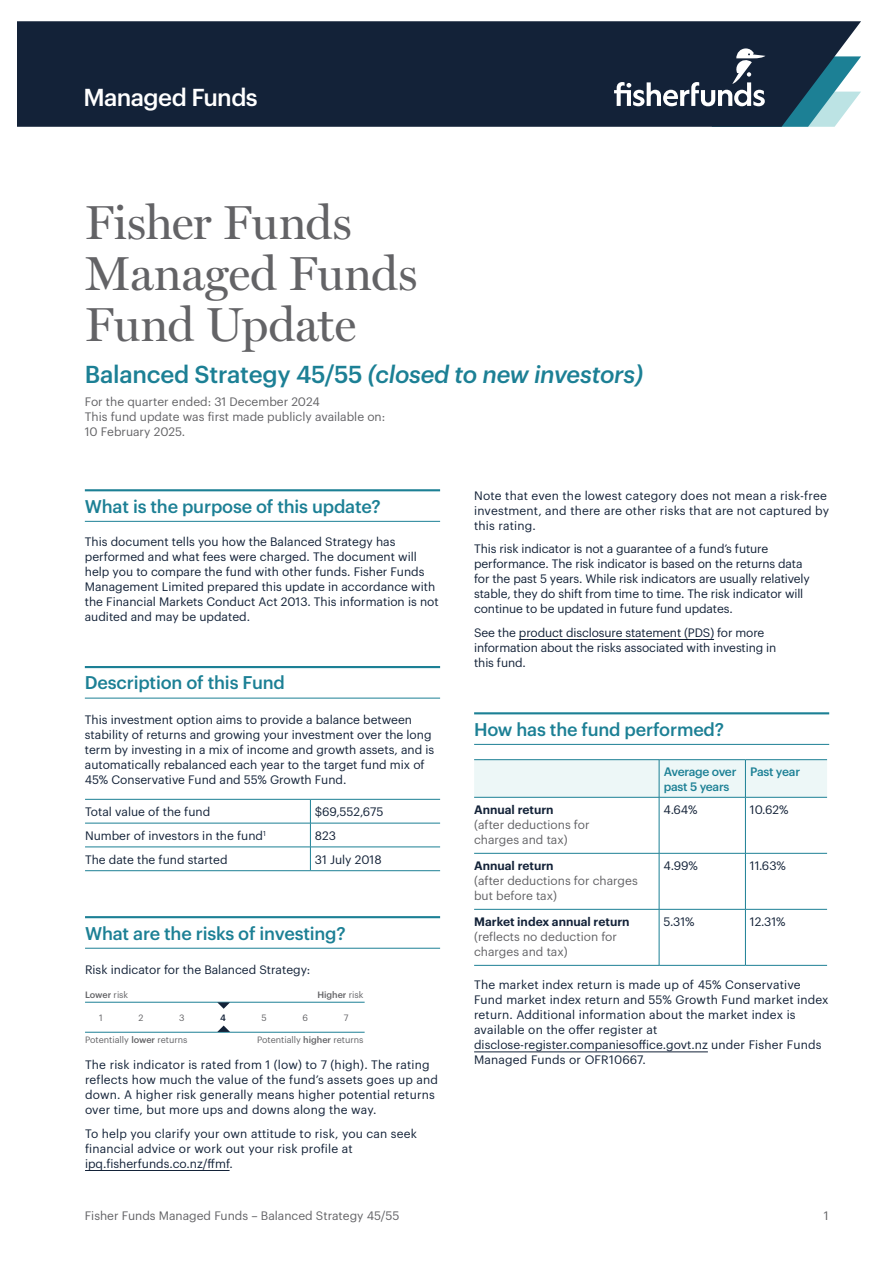
<style>
.page{position:relative;width:893px;height:1263px;background:#fff}
.page>*{position:absolute;margin:0;border:0;box-sizing:border-box;transform-origin:0 0}
.t1{font:48px/51px "Miller Display";letter-spacing:-.01em;color:#636366}
.t2{font:italic 500 24px "Graphik";letter-spacing:-.01em;color:#1c8095}
.t3{font:500 24px "Graphik";letter-spacing:-.025em;color:#fff}
.t4{font:500 18px "Graphik";letter-spacing:-.01em;color:#1c8095}
.t5{font:12px/15px "Graphik";color:#132238}
.t6{font:12px/15px "Graphik";color:#636366}
.t7{font:600 12px "Graphik";color:#132238}
.t8{font:500 12px/15px "Graphik";letter-spacing:-.02em;color:#1c8095}
.t9{font:9px "Graphik";color:#636366}
.t10{font:500 9px "Graphik";color:#636366}
.t11{font:500 9px "Graphik";color:#132238}
.s1{font-style:normal}
.s2{font-weight:400}
.s3{font-weight:500}
</style>
<div class="page">
<div style="left:17px;top:21px;width:844px;height:106px;background:#132238"></div>
<svg style="left:614px;top:48px;width:247px;height:79px;background:#405667"></svg>
<hr style="left:85px;top:489px;width:355px;height:2px;background:#1c8095">
<hr style="left:85px;top:521px;width:355px;height:1px;background:#1c8095">
<hr style="left:85px;top:666px;width:355px;height:2px;background:#1c8095">
<hr style="left:85px;top:698px;width:355px;height:1px;background:#1c8095">
<hr style="left:85px;top:799px;width:225px;height:1px;background:#1c8095">
<hr style="left:310px;top:799px;width:130px;height:1px;background:#1c8095">
<hr style="left:310px;top:823px;width:130px;height:1px;background:#1c8095">
<hr style="left:310px;top:847px;width:130px;height:1px;background:#1c8095">
<hr style="left:85px;top:870px;width:225px;height:1px;background:#1c8095">
<hr style="left:310px;top:870px;width:130px;height:1px;background:#1c8095">
<hr style="left:85px;top:823px;width:225px;height:1px;background:#1c8095">
<hr style="left:85px;top:847px;width:225px;height:1px;background:#1c8095">
<svg style="left:310px;top:799px;width:1px;height:71px"></svg>
<hr style="left:85px;top:916px;width:355px;height:2px;background:#1c8095">
<hr style="left:85px;top:948px;width:355px;height:1px;background:#1c8095">
<hr style="left:85px;top:1002px;width:280px;height:1px;background:#1c8095">
<hr style="left:85px;top:1032px;width:280px;height:1px;background:#1c8095">
<svg style="left:217px;top:1002px;width:13px;height:7px"></svg>
<svg style="left:217px;top:1025px;width:13px;height:7px"></svg>
<hr style="left:85px;top:1170px;width:145px;height:1px;background:#132238">
<hr style="left:474px;top:1051px;width:234px;height:1px;background:#132238">
<hr style="left:519px;top:639px;width:195px;height:1px;background:#132238">
<hr style="left:474px;top:712px;width:355px;height:2px;background:#1c8095">
<hr style="left:474px;top:744px;width:355px;height:1px;background:#1c8095">
<div style="left:474px;top:760px;width:353px;height:37px;background:#edf7f7"></div>
<hr style="left:474px;top:965px;width:185px;height:1px;background:#1c8095">
<hr style="left:745px;top:965px;width:82px;height:1px;background:#1c8095">
<hr style="left:474px;top:759px;width:185px;height:1px;background:#1c8095">
<hr style="left:745px;top:759px;width:82px;height:1px;background:#1c8095">
<hr style="left:474px;top:797px;width:185px;height:1px;background:#1c8095">
<hr style="left:745px;top:797px;width:82px;height:1px;background:#1c8095">
<hr style="left:474px;top:853px;width:185px;height:1px;background:#1c8095">
<hr style="left:745px;top:853px;width:82px;height:1px;background:#1c8095">
<hr style="left:474px;top:909px;width:185px;height:1px;background:#1c8095">
<hr style="left:745px;top:909px;width:82px;height:1px;background:#1c8095">
<hr style="left:659px;top:759px;width:86px;height:1px;background:#1c8095">
<hr style="left:659px;top:760px;width:1px;height:37px;background:#1c8095">
<hr style="left:745px;top:760px;width:1px;height:37px;background:#1c8095">
<hr style="left:659px;top:797px;width:86px;height:1px;background:#1c8095">
<hr style="left:659px;top:797px;width:1px;height:56px;background:#1c8095">
<hr style="left:745px;top:797px;width:1px;height:56px;background:#1c8095">
<hr style="left:659px;top:853px;width:86px;height:1px;background:#1c8095">
<hr style="left:659px;top:853px;width:1px;height:56px;background:#1c8095">
<hr style="left:745px;top:853px;width:1px;height:56px;background:#1c8095">
<hr style="left:659px;top:909px;width:86px;height:1px;background:#1c8095">
<hr style="left:659px;top:909px;width:1px;height:56px;background:#1c8095">
<hr style="left:745px;top:909px;width:1px;height:56px;background:#1c8095">
<hr style="left:659px;top:965px;width:86px;height:1px;background:#1c8095">
<h2 class="t3" style="left:83px;top:79px;width:176px">Managed Funds</h2>
<h1 class="t1" style="left:85px;top:196px;width:334px">Fisher Funds<br>Managed Funds<br>Fund Update</h1>
<h2 class="t2" style="left:85px;top:356px;width:560px"><span class="s1">Balanced Strategy 45/55</span> (closed to new investors)</h2>
<p class="t6" style="left:85px;top:393px;width:302px">For the quarter ended: 31 December 2024<br>This fund update was first made publicly available on:<br>10 February 2025.</p>
<h3 class="t4" style="left:85px;top:492px;width:297px">What is the purpose of this update?</h3>
<p class="t5" style="left:85px;top:533px;width:355px">This document tells you how the Balanced Strategy has performed and what fees were charged. The document will help you to compare the fund with other funds. Fisher Funds Management Limited prepared this update in accordance with the Financial Markets Conduct Act 2013. This information is not audited and may be updated.</p>
<h3 class="t4" style="left:85px;top:669px;width:202px">Description of this Fund</h3>
<p class="t5" style="left:85px;top:711px;width:351px">This investment option aims to provide a balance between stability of returns and growing your investment over the long term by investing in a mix of income and growth assets, and is automatically rebalanced each year to the target fund mix of 45% Conservative Fund and 55% Growth Fund.</p>
<p class="t5" style="left:85px;top:803px;width:127px">Total value of the fund</p>
<p class="t5" style="left:315px;top:803px;width:70px">$69,552,675</p>
<p class="t5" style="left:85px;top:827px;width:182px">Number of investors in the fund<sup>1</sup></p>
<p class="t5" style="left:315px;top:827px;width:23px">823</p>
<p class="t5" style="left:85px;top:851px;width:144px">The date the fund started</p>
<p class="t5" style="left:315px;top:851px;width:68px">31 July 2018</p>
<h3 class="t4" style="left:85px;top:919px;width:262px">What are the risks of investing?</h3>
<p class="t5" style="left:85px;top:961px;width:227px">Risk indicator for the Balanced Strategy:</p>
<p class="t10" style="left:85px;top:988px;width:45px">Lower <span class="s2">risk</span></p>
<p class="t10" style="left:317px;top:988px;width:48px">Higher <span class="s2">risk</span></p>
<p class="t9" style="left:85px;top:1033px;width:104px">Potentially <span class="s3">lower</span> returns</p>
<p class="t9" style="left:257px;top:1033px;width:108px">Potentially <span class="s3">higher</span> returns</p>
<p class="t9" style="left:99px;top:1011px;width:5px">1</p>
<p class="t9" style="left:139px;top:1011px;width:6px">2</p>
<p class="t9" style="left:179px;top:1011px;width:7px">3</p>
<p class="t11" style="left:220px;top:1011px;width:7px">4</p>
<p class="t9" style="left:262px;top:1011px;width:7px">5</p>
<p class="t9" style="left:303px;top:1011px;width:7px">6</p>
<p class="t9" style="left:344px;top:1011px;width:6px">7</p>
<p class="t5" style="left:85px;top:1056px;width:354px">The risk indicator is rated from 1 (low) to 7 (high). The rating reflects how much the value of the fund’s assets goes up and down. A higher risk generally means higher potential returns over time, but more ups and downs along the way.</p>
<p class="t5" style="left:85px;top:1125px;width:333px">To help you clarify your own attitude to risk, you can seek financial advice or work out your risk profile at ipq.fisherfunds.co.nz/ffmf.</p>
<p class="t5" style="left:474px;top:487px;width:357px">Note that even the lowest category does not mean a risk-free investment, and there are other risks that are not captured by this rating.</p>
<p class="t5" style="left:474px;top:541px;width:337px">This risk indicator is not a guarantee of a fund’s future performance. The risk indicator is based on the returns data for the past 5 years. While risk indicators are usually relatively stable, they do shift from time to time. The risk indicator will continue to be updated in future fund updates.</p>
<p class="t5" style="left:474px;top:624px;width:304px">See the product disclosure statement (PDS) for more information about the risks associated with investing in this fund.</p>
<h3 class="t4" style="left:474px;top:715px;width:251px">How has the fund performed?</h3>
<p class="t8" style="left:664px;top:763px;width:74px">Average over past 5 years</p>
<p class="t8" style="left:750px;top:763px;width:51px">Past year</p>
<p class="t7" style="left:474px;top:800px;width:81px">Annual return</p>
<p class="t6" style="left:474px;top:816px;width:117px">(after deductions for charges and tax)</p>
<p class="t5" style="left:663px;top:801px;width:36px">4.64%</p>
<p class="t5" style="left:750px;top:801px;width:40px">10.62%</p>
<p class="t7" style="left:474px;top:856px;width:81px">Annual return</p>
<p class="t6" style="left:474px;top:872px;width:165px">(after deductions for charges but before tax)</p>
<p class="t7" style="left:474px;top:912px;width:157px">Market index annual return</p>
<p class="t6" style="left:474px;top:928px;width:144px">(reflects no deduction for charges and tax)</p>
<p class="t5" style="left:663px;top:857px;width:36px">4.99%</p>
<p class="t5" style="left:750px;top:857px;width:38px">11.63%</p>
<p class="t5" style="left:663px;top:913px;width:33px">5.31%</p>
<p class="t5" style="left:750px;top:913px;width:37px">12.31%</p>
<p class="t5" style="left:474px;top:976px;width:356px">The market index return is made up of 45% Conservative Fund market index return and 55% Growth Fund market index return. Additional information about the market index is available on the offer register at disclose-register.companiesoffice.govt.nz under Fisher Funds Managed Funds or OFR10667.</p>
<p class="t6" style="left:85px;top:1207px;width:316px">Fisher Funds Managed Funds – Balanced Strategy 45/55</p>
<p class="t6" style="left:824px;top:1207px;width:6px">1</p>
</div>
